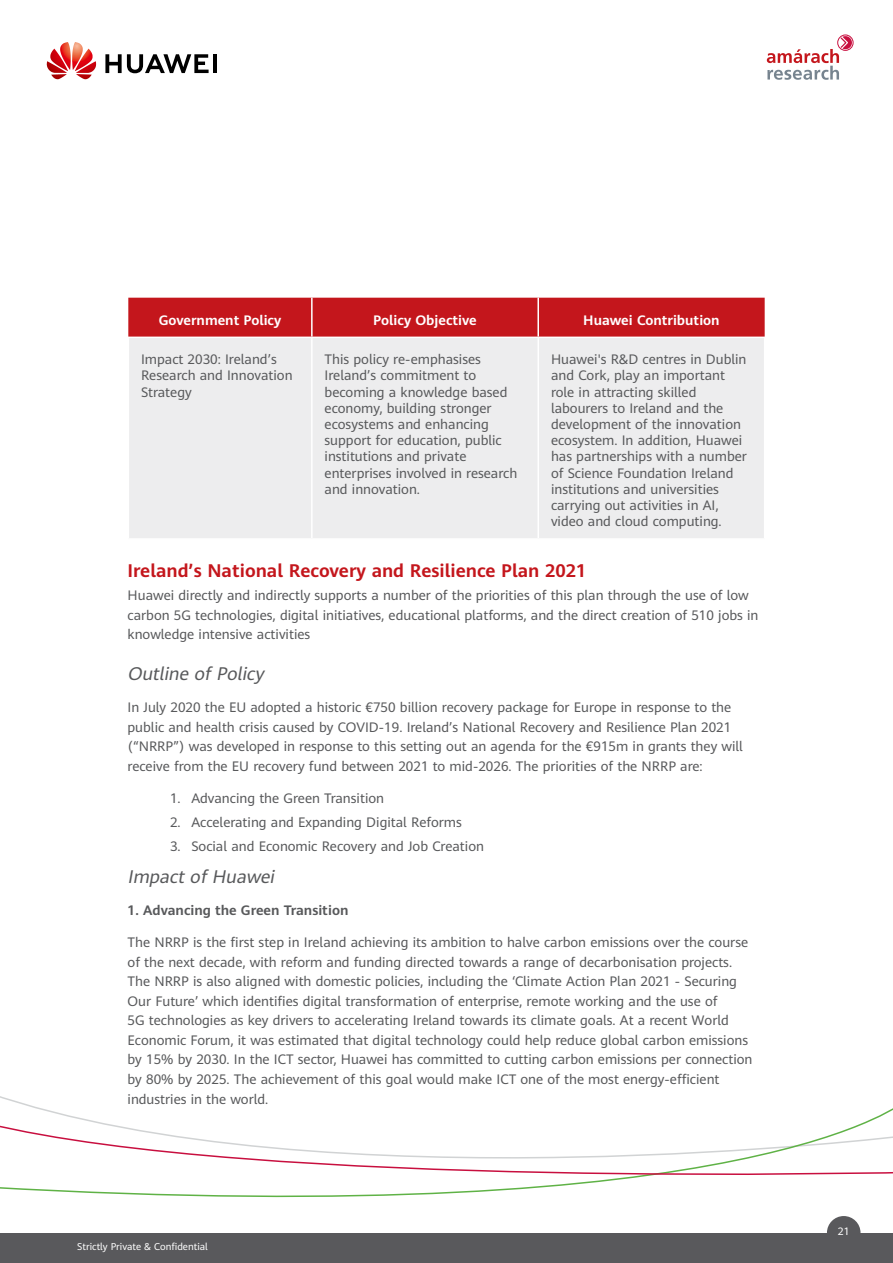
<style>
.page{position:relative;width:893px;height:1263px;background:#fff}
.page>*{position:absolute;margin:0;border:0;box-sizing:border-box;transform-origin:0 0}
.t1{font:700 18px "Huawei Sans";color:#c4161c}
.t2{font:italic 18px "Huawei Sans";color:#58595b}
.t3{font:13.5px/16.2px "Huawei Sans";color:#58595b}
.t4{font:700 13.5px "Huawei Sans";color:#fff}
.t5{font:700 13.5px "Huawei Sans";color:#58595b}
.t6{font:10.5px "Huawei Sans";color:#fff}
.t7{font:9.75px "Huawei Sans";color:#fff}
</style>
<div class="page">
<div style="left:837px;top:35px;width:16px;height:16px;border:1px solid #c80f3f;border-radius:50%"></div>
<svg style="left:767px;top:36px;width:85px;height:44px"></svg>
<hr style="left:213px;top:54px;width:4px;height:19px;background:#000">
<svg style="left:105px;top:54px;width:104px;height:19px"></svg>
<img style="left:60px;top:42px;width:28px;height:28px">
<div style="left:128px;top:298px;width:637px;height:39px;background:#c4161c"></div>
<div style="left:129px;top:338px;width:635px;height:200px;background:#ededee"></div>
<hr style="left:311px;top:298px;width:2px;height:39px;background:#fff">
<hr style="left:537px;top:298px;width:2px;height:39px;background:#fff">
<hr style="left:311px;top:338px;width:2px;height:200px;background:#fff">
<hr style="left:537px;top:338px;width:2px;height:200px;background:#fff">
<svg style="left:5px;top:1099px;width:888px;height:132px"></svg>
<svg style="left:0;top:1121px;width:893px;height:68px"></svg>
<div style="left:0;top:1233px;width:893px;height:30px;background:#59595c"></div>
<div style="left:827px;top:1216px;width:33px;height:33px;background:#59595c;border-radius:50%"></div>
<p class="t4" style="left:159px;top:310px;width:124px">Government Policy</p>
<p class="t4" style="left:373px;top:310px;width:105px">Policy Objective</p>
<p class="t4" style="left:583px;top:310px;width:138px">Huawei Contribution</p>
<p class="t3" style="left:141px;top:351px;width:153px">Impact 2030: Ireland’s<br>Research and Innovation<br>Strategy</p>
<p class="t3" style="left:325px;top:351px;width:194px">This policy re-emphasises<br>Ireland’s commitment to becoming a knowledge based economy, building stronger ecosystems and enhancing support for education, public institutions and private enterprises involved in research and innovation.</p>
<p class="t3" style="left:551px;top:351px;width:197px">Huawei's R&amp;D centres in Dublin and Cork, play an important role in attracting skilled labourers to Ireland and the development of the innovation ecosystem. In addition, Huawei has partnerships with a number of Science Foundation Ireland institutions and universities carrying out activities in AI, video and cloud computing.</p>
<h1 class="t1" style="left:128px;top:558px;width:460px">Ireland’s National Recovery and Resilience Plan 2021</h1>
<p class="t3" style="left:128px;top:585px;width:632px;line-height:19.5px">Huawei directly and indirectly supports a number of the priorities of this plan through the use of low carbon 5G technologies, digital initiatives, educational platforms, and the direct creation of 510 jobs in knowledge intensive activities</p>
<h1 class="t2" style="left:128px;top:661px;width:137px">Outline of Policy</h1>
<p class="t3" style="left:128px;top:697px;width:617px;line-height:19.5px">In July 2020 the EU adopted a historic €750 billion recovery package for Europe in response to the public and health crisis caused by COVID-19. Ireland’s National Recovery and Resilience Plan 2021 (“NRRP”) was developed in response to this setting out an agenda for the €915m in grants they will receive from the EU recovery fund between 2021 to mid-2026. The priorities of the NRRP are:</p>
<p class="t3" style="left:170px;top:790px;width:215px">1. Advancing the Green Transition</p>
<p class="t3" style="left:170px;top:813px;width:293px">2. Accelerating and Expanding Digital Reforms</p>
<p class="t3" style="left:170px;top:837px;width:315px">3. Social and Economic Recovery and Job Creation</p>
<h1 class="t2" style="left:128px;top:864px;width:152px">Impact of Huawei</h1>
<p class="t5" style="left:128px;top:901px;width:222px">1. Advancing the Green Transition</p>
<p class="t3" style="left:128px;top:932px;width:626px;line-height:19.5px">The NRRP is the first step in Ireland achieving its ambition to halve carbon emissions over the course of the next decade, with reform and funding directed towards a range of decarbonisation projects.<br>The NRRP is also aligned with domestic policies, including the ‘Climate Action Plan 2021 - Securing Our Future’ which identifies digital transformation of enterprise, remote working and the use of<br>5G technologies as key drivers to accelerating Ireland towards its climate goals. At a recent World Economic Forum, it was estimated that digital technology could help reduce global carbon emissions by 15% by 2030. In the ICT sector, Huawei has committed to cutting carbon emissions per connection by 80% by 2025. The achievement of this goal would make ICT one of the most energy-efficient industries in the world.</p>
<p class="t7" style="left:77px;top:1240px;width:132px">Strictly Private &amp; Confidential</p>
<p class="t6" style="left:838px;top:1224px;width:13px">21</p>
</div>
